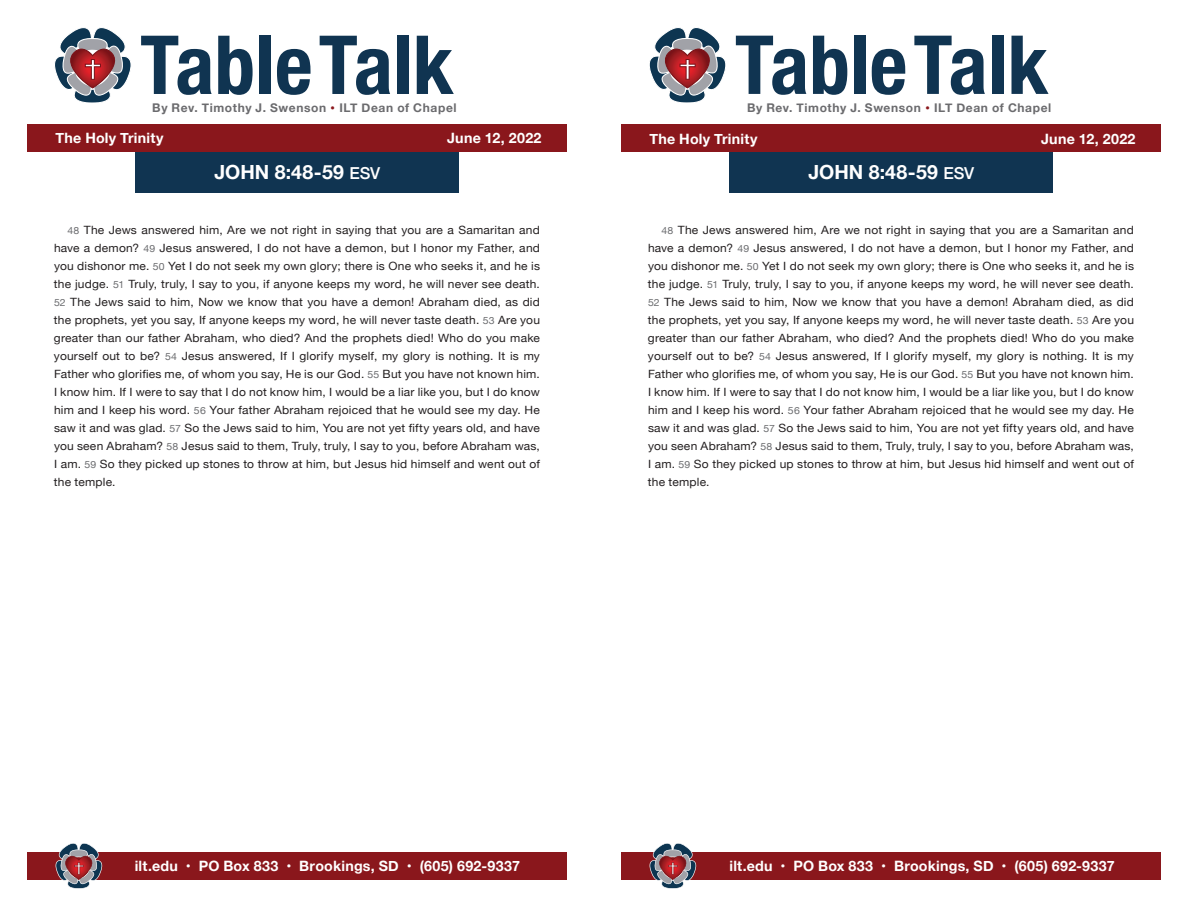
<style>
.page{position:relative;width:1188px;height:918px;background:#fff}
.page>*{position:absolute;margin:0;border:0;box-sizing:border-box;transform-origin:0 0}
.t1{font:700 19.5px "Helvetica Neue";letter-spacing:.005em;color:#fff}
.t2{font:700 14.25px "Helvetica Neue";letter-spacing:.015em;color:#fff}
.t3{font:700 12px "Helvetica Neue";letter-spacing:.05em;color:#6b6b6e}
.t4{font:11.4px/18px "Helvetica Neue";letter-spacing:.015em;color:#231f20;text-align:justify;scale:1.05 1}
.s1{font-size:14.25px;color:#8a171c}
.s2{font-weight:500;font-size:16.5px}
.s3{font-size:10.05px;color:#6c6d70}
</style>
<div class="page">
<div style="left:28px;top:852px;width:539px;height:28px;background:#8a171c"></div>
<svg style="left:54px;top:27px;width:77px;height:76px"></svg>
<svg style="left:141px;top:36px;width:71px;height:59px"></svg>
<svg style="left:218px;top:36px;width:35px;height:59px"></svg>
<div style="left:259px;top:36px;width:12px;height:58px;background:#103451"></div>
<svg style="left:277px;top:49px;width:34px;height:46px"></svg>
<svg style="left:320px;top:36px;width:70px;height:59px"></svg>
<div style="left:397px;top:36px;width:11px;height:58px;background:#103451"></div>
<svg style="left:417px;top:36px;width:37px;height:58px"></svg>
<div style="left:28px;top:124px;width:539px;height:28px;background:#8a171c"></div>
<svg style="left:56px;top:843px;width:46px;height:46px"></svg>
<div style="left:622px;top:852px;width:539px;height:28px;background:#8a171c"></div>
<svg style="left:649px;top:27px;width:77px;height:76px"></svg>
<svg style="left:736px;top:36px;width:70px;height:59px"></svg>
<svg style="left:813px;top:36px;width:34px;height:59px"></svg>
<div style="left:854px;top:36px;width:11px;height:58px;background:#103451"></div>
<svg style="left:872px;top:49px;width:33px;height:46px"></svg>
<svg style="left:914px;top:36px;width:71px;height:59px"></svg>
<div style="left:992px;top:36px;width:11px;height:58px;background:#103451"></div>
<svg style="left:1012px;top:36px;width:37px;height:58px"></svg>
<div style="left:622px;top:124px;width:539px;height:28px;background:#8a171c"></div>
<svg style="left:650px;top:843px;width:46px;height:46px"></svg>
<div style="left:135px;top:152px;width:324px;height:41px;background:#103451"></div>
<div style="left:729px;top:152px;width:324px;height:41px;background:#103451"></div>
<p class="t3" style="left:152px;top:98px;width:306px">By Rev. Timothy J. Swenson <span class="s1">•</span> ILT Dean of Chapel</p>
<p class="t3" style="left:747px;top:98px;width:306px">By Rev. Timothy J. Swenson <span class="s1">•</span> ILT Dean of Chapel</p>
<p class="t2" style="left:56px;top:126px;width:109px">The Holy Trinity</p>
<p class="t2" style="left:447px;top:126px;width:96px">June 12, 2022</p>
<p class="t2" style="left:650px;top:127px;width:109px">The Holy Trinity</p>
<p class="t2" style="left:1041px;top:127px;width:96px">June 12, 2022</p>
<h1 class="t1" style="left:214px;top:157px;width:167px">JOHN 8:48-59 <span class="s2">ESV</span></h1>
<h1 class="t1" style="left:808px;top:157px;width:167px">JOHN 8:48-59 <span class="s2">ESV</span></h1>
<p class="t4" style="left:54px;top:222px;width:464px;text-indent:14px"><span class="s3">48</span> The Jews answered him, Are we not right in saying that you are a Samaritan and have a demon? <span class="s3">49</span> Jesus answered, I do not have a demon, but I honor my Father, and you dishonor me. <span class="s3">50</span> Yet I do not seek my own glory; there is One who seeks it, and he is the judge. <span class="s3">51</span> Truly, truly, I say to you, if anyone keeps my word, he will never see death.<br><span class="s3">52</span> The Jews said to him, Now we know that you have a demon! Abraham died, as did the prophets, yet you say, If anyone keeps my word, he will never taste death. <span class="s3">53</span> Are you greater than our father Abraham, who died? And the prophets died! Who do you make yourself out to be? <span class="s3">54</span> Jesus answered, If I glorify myself, my glory is nothing. It is my Father who glorifies me, of whom you say, He is our God. <span class="s3">55</span> But you have not known him.<br>I know him. If I were to say that I do not know him, I would be a liar like you, but I do know him and I keep his word. <span class="s3">56</span> Your father Abraham rejoiced that he would see my day. He saw it and was glad. <span class="s3">57</span> So the Jews said to him, You are not yet fifty years old, and have you seen Abraham? <span class="s3">58</span> Jesus said to them, Truly, truly, I say to you, before Abraham was, I am. <span class="s3">59</span> So they picked up stones to throw at him, but Jesus hid himself and went out of the temple.</p>
<p class="t4" style="left:648px;top:222px;width:464px;text-indent:14px"><span class="s3">48</span> The Jews answered him, Are we not right in saying that you are a Samaritan and have a demon? <span class="s3">49</span> Jesus answered, I do not have a demon, but I honor my Father, and you dishonor me. <span class="s3">50</span> Yet I do not seek my own glory; there is One who seeks it, and he is the judge. <span class="s3">51</span> Truly, truly, I say to you, if anyone keeps my word, he will never see death.<br><span class="s3">52</span> The Jews said to him, Now we know that you have a demon! Abraham died, as did the prophets, yet you say, If anyone keeps my word, he will never taste death. <span class="s3">53</span> Are you greater than our father Abraham, who died? And the prophets died! Who do you make yourself out to be? <span class="s3">54</span> Jesus answered, If I glorify myself, my glory is nothing. It is my Father who glorifies me, of whom you say, He is our God. <span class="s3">55</span> But you have not known him.<br>I know him. If I were to say that I do not know him, I would be a liar like you, but I do know him and I keep his word. <span class="s3">56</span> Your father Abraham rejoiced that he would see my day. He saw it and was glad. <span class="s3">57</span> So the Jews said to him, You are not yet fifty years old, and have you seen Abraham? <span class="s3">58</span> Jesus said to them, Truly, truly, I say to you, before Abraham was, I am. <span class="s3">59</span> So they picked up stones to throw at him, but Jesus hid himself and went out of the temple.</p>
<p class="t2" style="left:135px;top:855px;width:387px">ilt.edu • PO Box 833 • Brookings, SD • (605) 692-9337</p>
<p class="t2" style="left:729px;top:855px;width:387px">ilt.edu • PO Box 833 • Brookings, SD • (605) 692-9337</p>
</div>
